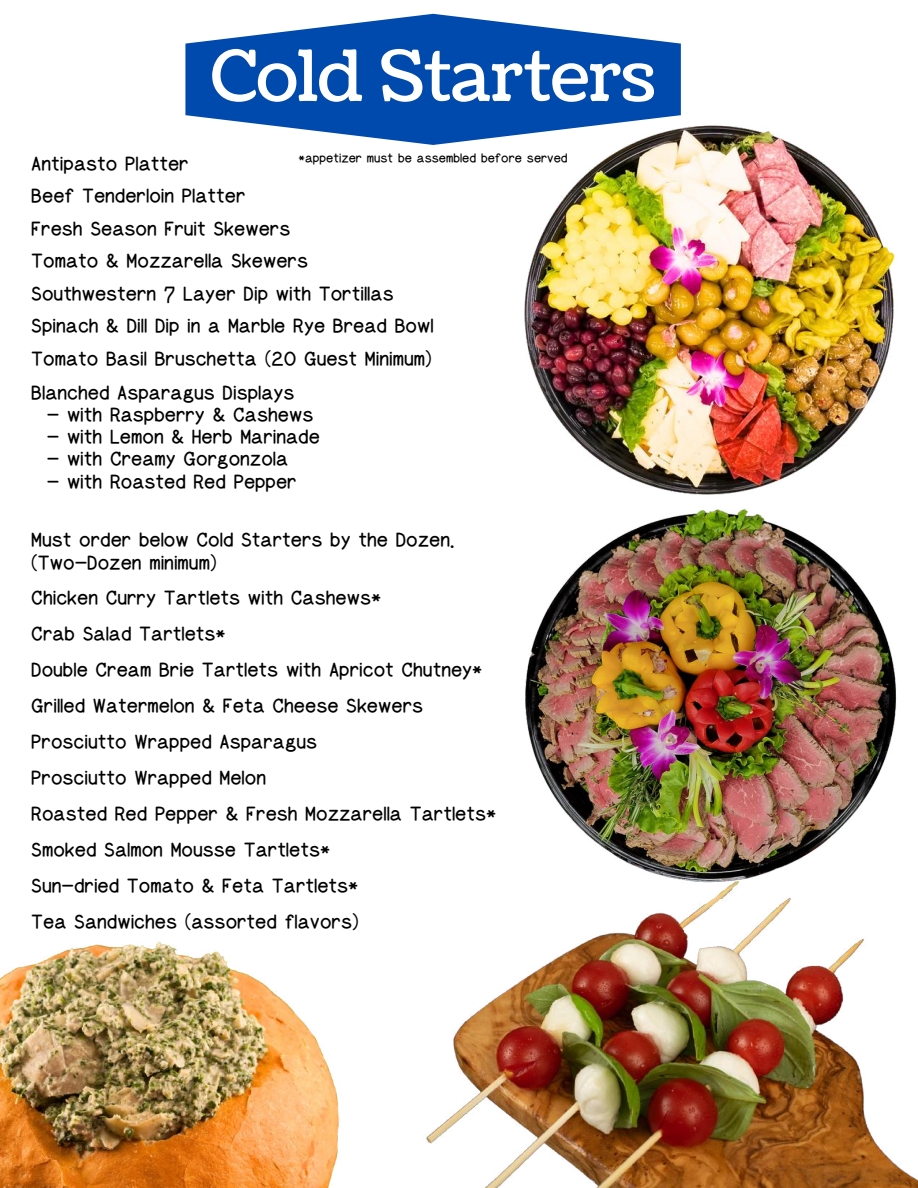
<style>
.page{position:relative;width:918px;height:1188px;background:#fff}
.page>*{position:absolute;margin:0;border:0;box-sizing:border-box;transform-origin:0 0}
.t1{font:70.35px "Coustard";letter-spacing:-.005em;color:#fff}
.t2{font:23.4px/36px "Sang Sang Chicago Gulim OTF";color:#000}
.t3{font:15px "Sang Sang Chicago Gulim OTF";color:#000}
</style>
<div class="page">
<svg style="left:185px;top:14px;width:496px;height:131px;fill:#004aad"></svg>
<img style="left:426px;top:894px;width:492px;height:294px">
<img style="left:525px;top:528px;width:372px;height:366px">
<img style="left:500px;top:122px;width:395px;height:406px">
<img style="left:0;top:941px;width:340px;height:247px">
<h1 class="t1" style="left:211px;top:29px;width:445px">Cold Starters</h1>
<p class="t3" style="left:299px;top:150px;width:271px">*appetizer must be assembled before served</p>
<p class="t2" style="left:31px;top:147px;width:404px;line-height:32.7px">Antipasto Platter<br>Beef Tenderloin Platter<br>Fresh Season Fruit Skewers<br>Tomato &amp; Mozzarella Skewers<br>Southwestern 7 Layer Dip with Tortillas<br>Spinach &amp; Dill Dip in a Marble Rye Bread Bowl<br>Tomato Basil Bruschetta (20 Guest Minimum)<br>Blanched Asparagus Displays</p>
<p class="t2" style="left:47px;top:396px;width:268px">- with Raspberry &amp; Cashews</p>
<p class="t2" style="left:47px;top:418px;width:275px">- with Lemon &amp; Herb Marinade</p>
<p class="t2" style="left:47px;top:441px;width:243px">- with Creamy Gorgonzola</p>
<p class="t2" style="left:47px;top:463px;width:252px">- with Roasted Red Pepper</p>
<p class="t2" style="left:31px;top:529px;width:425px;line-height:22.2px">Must order below Cold Starters by the Dozen. (Two-Dozen minimum)</p>
<p class="t2" style="left:31px;top:579px;width:466px">Chicken Curry Tartlets with Cashews*<br>Crab Salad Tartlets*<br>Double Cream Brie Tartlets with Apricot Chutney* Grilled Watermelon &amp; Feta Cheese Skewers Prosciutto Wrapped Asparagus<br>Prosciutto Wrapped Melon<br>Roasted Red Pepper &amp; Fresh Mozzarella Tartlets* Smoked Salmon Mousse Tartlets*<br>Sun-dried Tomato &amp; Feta Tartlets*<br>Tea Sandwiches (assorted flavors)</p>
</div>
